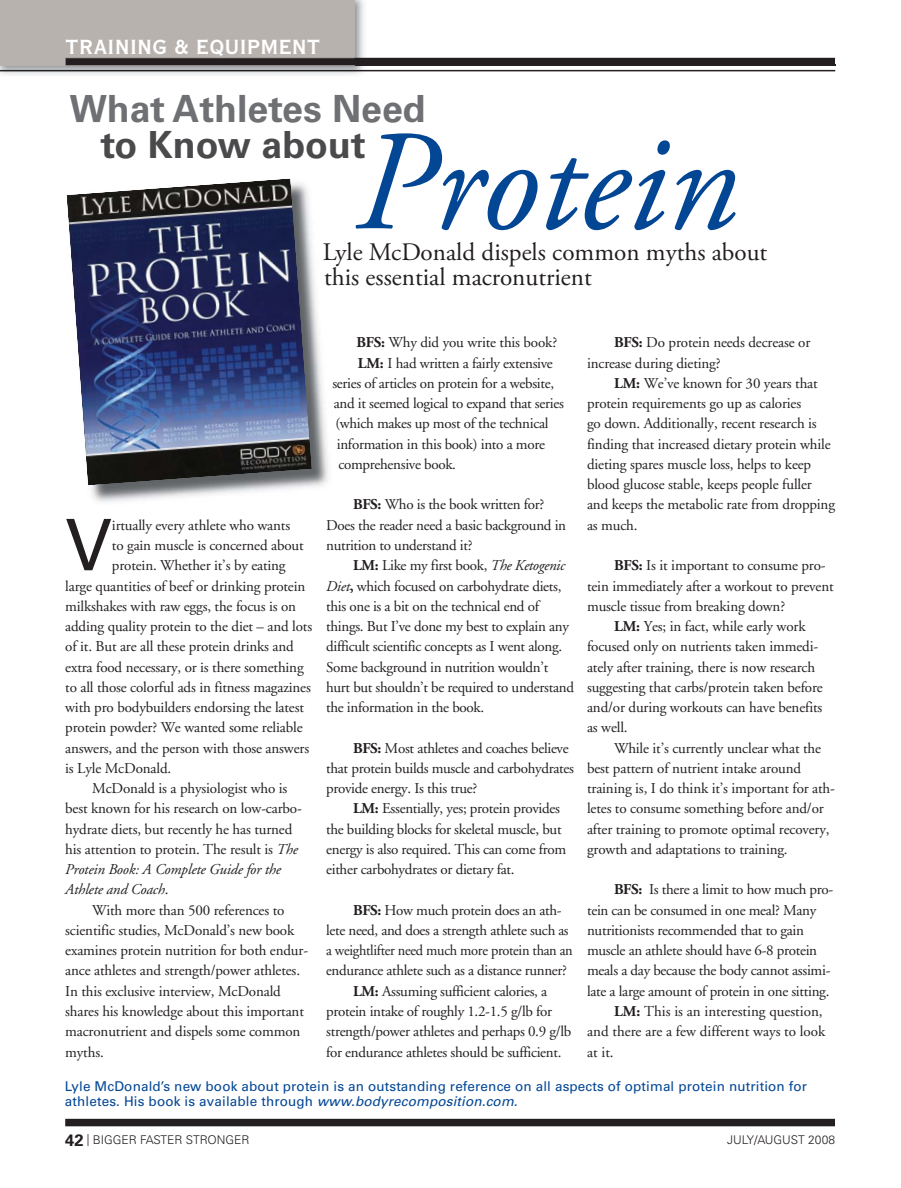
<style>
.page{position:relative;width:901px;height:1188px;background:#fff}
.page>*{position:absolute;margin:0;border:0;box-sizing:border-box;transform-origin:0 0}
.t1{font:italic 142.8px "Adobe Garamond Pro";letter-spacing:-.005em;color:#034694}
.t2{font:71.1px "Univers";color:#231f20}
.t3{font:700 37.5px "Univers";color:#6f7073}
.t4{font:700 37.5px "Univers";color:#4a4a4c}
.t5{font:27px "Copperplate Thirty BC";color:#fff}
.t6{font:25.2px/25.2px "Adobe Garamond Pro";color:#231f20}
.t7{font:15px/20.2px "Adobe Garamond";letter-spacing:-.01em;color:#231f20}
.t8{font:15px "Adobe Garamond Pro";letter-spacing:-.01em;color:#231f20}
.t9{font:15px "Adobe Garamond";letter-spacing:-.01em;color:#231f20;scale:.96 1}
.t10{font:13.5px/15px "Univers";letter-spacing:.01em;color:#034694}
.t11{font:300 12px "Univers LT Std";color:#231f20}
.s1{font-style:italic}
.s2{font-weight:700}
.s3{font-weight:700;font-size:16.5px}
</style>
<div class="page">
<div style="left:65px;top:1118px;width:770px;height:8px;background:#231f20"></div>
<img style="left:0;top:0;width:367px;height:75px">
<div style="left:0;top:0;width:354px;height:65px;background:#b8b2ae"></div>
<div style="left:65px;top:58px;width:770px;height:7px;background:#231f20"></div>
<svg style="left:0;top:58px;width:354px;height:8px"></svg>
<hr style="left:0;top:70px;width:835px;height:1px;background:#231f20">
<img style="left:88px;top:257px;width:240px;height:246px">
<img style="left:66px;top:178px;width:246px;height:307px">
<h3 class="t5" style="left:65px;top:29px;width:257px">TRAINING &amp; EQUIPMENT</h3>
<h3 class="t3" style="left:69px;top:95px;width:358px">What Athletes Need</h3>
<h3 class="t4" style="left:101px;top:131px;width:266px">to Know about</h3>
<h1 class="t1" style="left:354px;top:95px;width:385px">Protein</h1>
<h3 class="t6" style="left:323px;top:241px;width:446px">Lyle McDonald dispels common myths about this essential macronutrient</h3>
<h2 class="t2" style="left:65px;top:519px;width:49px">V</h2>
<p class="t8" style="left:112px;top:519px;width:180px">irtually every athlete who wants</p>
<p class="t8" style="left:112px;top:539px;width:193px">to gain muscle is concerned about</p>
<p class="t8" style="left:112px;top:559px;width:175px">protein. Whether it’s by eating</p>
<p class="t8" style="left:65px;top:580px;width:241px">large quantities of beef or drinking protein</p>
<p class="t8" style="left:65px;top:600px;width:232px">milkshakes with raw eggs, the focus is on</p>
<p class="t8" style="left:65px;top:620px;width:248px">adding quality protein to the diet – and lots</p>
<p class="t8" style="left:65px;top:640px;width:230px">of it. But are all these protein drinks and</p>
<p class="t8" style="left:65px;top:661px;width:240px">extra food necessary, or is there something</p>
<p class="t8" style="left:65px;top:681px;width:247px">to all those colorful ads in fitness magazines</p>
<p class="t8" style="left:65px;top:701px;width:240px">with pro bodybuilders endorsing the latest</p>
<p class="t8" style="left:65px;top:721px;width:239px">protein powder? We wanted some reliable</p>
<p class="t8" style="left:65px;top:742px;width:245px">answers, and the person with those answers</p>
<p class="t8" style="left:65px;top:762px;width:108px">is Lyle McDonald.</p>
<p class="t7" style="left:65px;top:779px;width:238px;text-indent:27px">McDonald is a physiologist who is best known for his research on low-carbo&shy;hydrate diets, but recently he has turned his attention to protein. The result is <span class="s1">The Protein Book: A Complete Guide for the Athlete and Coach</span>.</p>
<p class="t7" style="left:65px;top:901px;width:244px;text-indent:27px">With more than 500 references to scientific studies, McDonald’s new book examines protein nutrition for both endur&shy;ance athletes and strength/power athletes.<br>In this exclusive interview, McDonald shares his knowledge about this important macronutrient and dispels some common myths.</p>
<p class="t7" style="left:356px;top:334px;width:202px"><span class="s2">BFS:</span> Why did you write this book?</p>
<p class="t7" style="left:358px;top:354px;width:196px"><span class="s2">LM:</span> I had written a fairly extensive</p>
<p class="t7" style="left:332px;top:374px;width:223px">series of articles on protein for a website,</p>
<p class="t7" style="left:334px;top:394px;width:231px">and it seemed logical to expand that series</p>
<p class="t7" style="left:335px;top:415px;width:215px">(which makes up most of the technical</p>
<p class="t7" style="left:337px;top:435px;width:210px">information in this book) into a more</p>
<p class="t7" style="left:338px;top:455px;width:119px">comprehensive book.</p>
<p class="t7" style="left:326px;top:496px;width:241px;text-indent:27px"><span class="s2">BFS:</span> Who is the book written for?<br>Does the reader need a basic background in nutrition to understand it?</p>
<p class="t7" style="left:326px;top:556px;width:249px;text-indent:27px"><span class="s2">LM:</span> Like my first book, <span class="s1">The Ketogenic Diet</span><span class="s2">,</span> which focused on carbohydrate diets, this one is a bit on the technical end of things. But I’ve done my best to explain any difficult scientific concepts as I went along.<br>Some background in nutrition wouldn’t hurt but shouldn’t be required to understand the information in the book.</p>
<p class="t7" style="left:326px;top:739px;width:249px;text-indent:27px"><span class="s2">BFS:</span> Most athletes and coaches believe that protein builds muscle and carbohydrates provide energy. Is this true?</p>
<p class="t7" style="left:326px;top:799px;width:242px;text-indent:27px"><span class="s2">LM:</span> Essentially, yes; protein provides the building blocks for skeletal muscle, but energy is also required. This can come from either carbohydrates or dietary fat.</p>
<p class="t7" style="left:353px;top:901px;width:210px"><span class="s2">BFS:</span> How much protein does an ath-</p>
<p class="t7" style="left:326px;top:921px;width:244px">lete need, and does a strength athlete such as</p>
<p class="t9" style="left:326px;top:944px;width:258px">a weightlifter need much more protein than an</p>
<p class="t9" style="left:326px;top:964px;width:252px">endurance athlete such as a distance runner?</p>
<p class="t7" style="left:353px;top:982px;width:196px"><span class="s2">LM:</span> Assuming sufficient calories, a</p>
<p class="t7" style="left:326px;top:1002px;width:227px">protein intake of roughly 1.2-1.5 g/lb for</p>
<p class="t7" style="left:326px;top:1022px;width:247px">strength/power athletes and perhaps 0.9 g/lb</p>
<p class="t7" style="left:326px;top:1042px;width:237px">for endurance athletes should be sufficient.</p>
<p class="t7" style="left:587px;top:334px;width:225px;text-indent:27px"><span class="s2">BFS:</span> Do protein needs decrease or increase during dieting?</p>
<p class="t7" style="left:587px;top:374px;width:249px;text-indent:27px"><span class="s2">LM:</span> We’ve known for 30 years that protein requirements go up as calories<br>go down. Additionally, recent research is finding that increased dietary protein while dieting spares muscle loss, helps to keep blood glucose stable, keeps people fuller and keeps the metabolic rate from dropping as much.</p>
<p class="t7" style="left:614px;top:556px;width:213px"><span class="s2">BFS:</span> Is it important to consume pro-</p>
<p class="t7" style="left:587px;top:577px;width:248px">tein immediately after a workout to prevent</p>
<p class="t7" style="left:587px;top:597px;width:200px">muscle tissue from breaking down?</p>
<p class="t7" style="left:614px;top:617px;width:193px"><span class="s2">LM:</span> Yes; in fact, while early work</p>
<p class="t7" style="left:587px;top:637px;width:233px">focused only on nutrients taken immedi-</p>
<p class="t7" style="left:587px;top:658px;width:229px">ately after training, there is now research</p>
<p class="t7" style="left:587px;top:678px;width:237px">suggesting that carbs/protein taken before</p>
<p class="t7" style="left:587px;top:698px;width:237px">and/or during workouts can have benefits</p>
<p class="t7" style="left:587px;top:718px;width:42px">as well.</p>
<p class="t7" style="left:614px;top:739px;width:208px">While it’s currently unclear what the</p>
<p class="t7" style="left:587px;top:759px;width:215px">best pattern of nutrient intake around</p>
<p class="t7" style="left:587px;top:779px;width:249px">training is, I do think it’s important for ath-</p>
<p class="t7" style="left:587px;top:799px;width:238px">letes to consume something before and/or</p>
<p class="t7" style="left:587px;top:820px;width:244px">after training to promote optimal recovery,</p>
<p class="t7" style="left:587px;top:840px;width:202px">growth and adaptations to training.</p>
<p class="t7" style="left:614px;top:880px;width:221px"><span class="s2">BFS:</span> Is there a limit to how much pro-</p>
<p class="t7" style="left:587px;top:901px;width:231px">tein can be consumed in one meal? Many</p>
<p class="t7" style="left:587px;top:921px;width:218px">nutritionists recommended that to gain</p>
<p class="t7" style="left:587px;top:941px;width:232px">muscle an athlete should have 6-8 protein</p>
<p class="t7" style="left:587px;top:961px;width:245px">meals a day because the body cannot assimi-</p>
<p class="t7" style="left:587px;top:982px;width:244px">late a large amount of protein in one sitting.</p>
<p class="t7" style="left:614px;top:1002px;width:210px"><span class="s2">LM:</span> This is an interesting question,</p>
<p class="t7" style="left:587px;top:1022px;width:240px">and there are a few different ways to look</p>
<p class="t7" style="left:587px;top:1042px;width:28px">at it.</p>
<p class="t10" style="left:65px;top:1079px;width:743px">Lyle McDonald’s new book about protein is an outstanding reference on all aspects of optimal protein nutrition for athletes. His book is available through <span class="s1">www.bodyrecomposition.com.</span></p>
<p class="t11" style="left:65px;top:1132px;width:186px"><span class="s3">42</span> | BIGGER FASTER STRONGER</p>
<p class="t11" style="left:727px;top:1132px;width:109px">JULY/AUGUST 2008</p>
</div>
